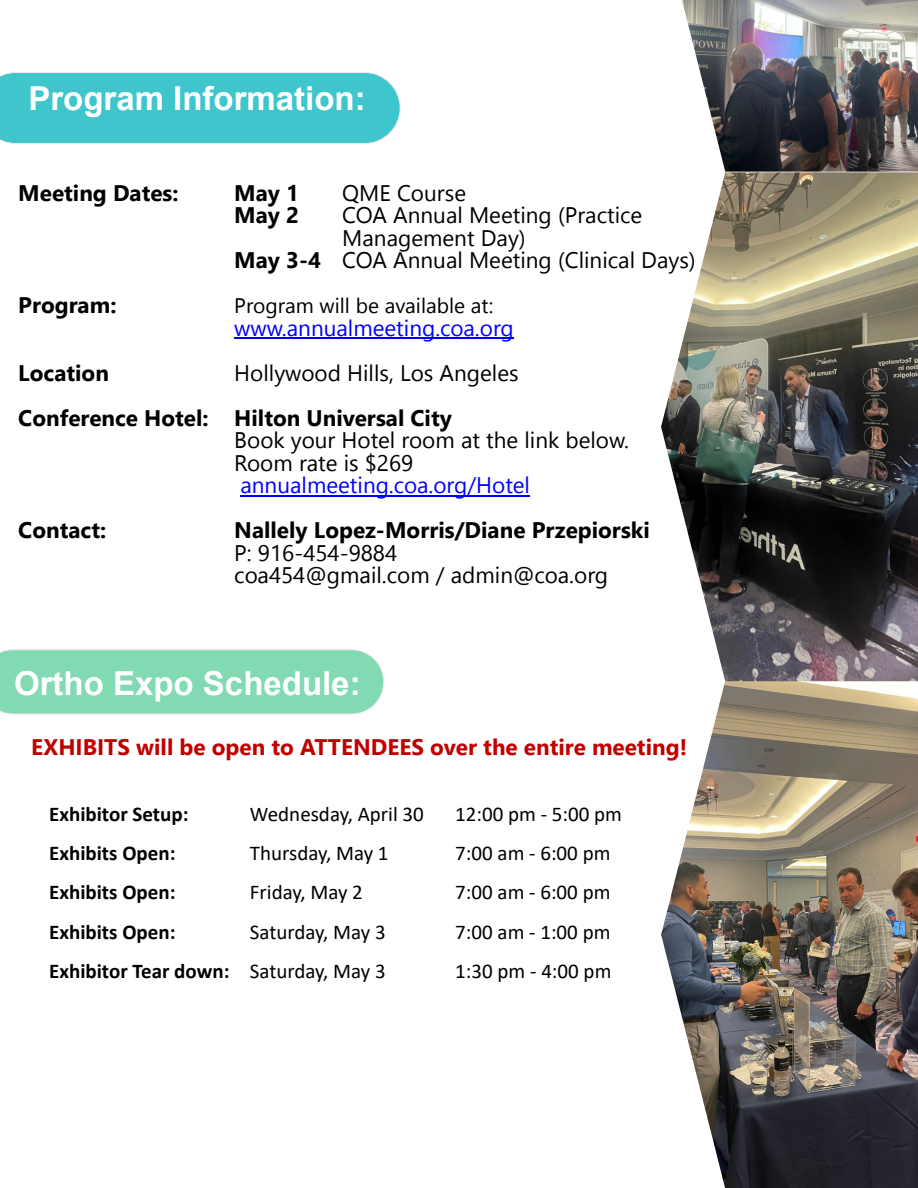
<style>
.page{position:relative;width:918px;height:1188px;background:#fff}
.page>*{position:absolute;margin:0;border:0;box-sizing:border-box;transform-origin:0 0}
.t1{font:700 33px "Arial";color:#fff}
.t2{font:22.5px/22.5px "Leelawadee UI";color:#000}
.t3{font:700 22.5px "Leelawadee UI";color:#000}
.t4{font:22.5px "Leelawadee UI";color:#00f}
.t5{font:700 22.5px "Leelawadee UI";color:#c00000}
.t6{font:21px "Calibri";color:#000}
.t7{font:700 21px "Calibri";color:#000}
.t8{font:21px "Leelawadee UI";color:#000}
.s1{font-weight:700}
.s2{font-weight:400}
</style>
<div class="page">
<div style="left:0;top:73px;width:400px;height:70px;background:#3fc5cc"></div>
<div style="left:0;top:650px;width:384px;height:64px;background:#81dab2"></div>
<hr style="left:234px;top:338px;width:280px;height:1px;background:#00f">
<hr style="left:240px;top:495px;width:290px;height:1px;background:#00f">
<img style="left:661px;top:0;width:257px;height:1188px">
<h1 class="t1" style="left:28px;top:86px;width:339px">Program Information:</h1>
<p class="t3" style="left:18px;top:184px;width:162px">Meeting Dates:</p>
<p class="t3" style="left:234px;top:184px;width:66px">May 1</p>
<p class="t2" style="left:342px;top:184px;width:125px">QME Course</p>
<p class="t3" style="left:234px;top:207px;width:66px">May 2</p>
<p class="t2" style="left:342px;top:206px;width:301px">COA Annual Meeting (Practice</p>
<p class="t2" style="left:342px;top:229px;width:185px">Management Day)</p>
<p class="t2" style="left:234px;top:251px;width:463px"><span class="s1">May 3-4</span> COA Annual Meeting (Clinical Days)</p>
<p class="t3" style="left:18px;top:297px;width:100px">Program:</p>
<p class="t8" style="left:234px;top:298px;width:260px">Program will be available at:</p>
<p class="t4" style="left:234px;top:319px;width:281px">www.annualmeeting.coa.org</p>
<p class="t3" style="left:18px;top:364px;width:92px">Location</p>
<p class="t2" style="left:234px;top:364px;width:286px">Hollywood Hills, Los Angeles</p>
<p class="t3" style="left:18px;top:409px;width:435px">Conference Hotel: Hilton Universal City</p>
<p class="t2" style="left:234px;top:431px;width:396px">Book your Hotel room at the link below.<br>Room rate is $269</p>
<p class="t4" style="left:240px;top:477px;width:291px">annualmeeting.coa.org/Hotel</p>
<p class="t3" style="left:18px;top:522px;width:89px">Contact:</p>
<p class="t3" style="left:234px;top:522px;width:417px">Nallely Lopez-Morris/Diane Przepiorski</p>
<p class="t2" style="left:234px;top:544px;width:375px">P: 916-454-9884<br>coa454@gmail.com / admin@coa.org</p>
<h1 class="t1" style="left:14px;top:671px;width:348px">Ortho Expo Schedule:</h1>
<p class="t5" style="left:31px;top:738px;width:657px">EXHIBITS will be open to ATTENDEES over the entire meeting!</p>
<p class="t7" style="left:49px;top:805px;width:141px">Exhibitor Setup:</p>
<p class="t6" style="left:250px;top:805px;width:175px">Wednesday, April 30</p>
<p class="t6" style="left:455px;top:805px;width:168px">12:00 pm - 5:00 pm</p>
<p class="t7" style="left:49px;top:844px;width:128px">Exhibits Open:</p>
<p class="t6" style="left:250px;top:844px;width:140px">Thursday, May 1</p>
<p class="t6" style="left:455px;top:844px;width:157px">7:00 am - 6:00 pm</p>
<p class="t7" style="left:49px;top:884px;width:128px">Exhibits Open:</p>
<p class="t6" style="left:250px;top:884px;width:115px">Friday, May 2</p>
<p class="t6" style="left:455px;top:884px;width:157px">7:00 am - 6:00 pm</p>
<p class="t7" style="left:49px;top:923px;width:128px">Exhibits Open:</p>
<p class="t6" style="left:250px;top:923px;width:137px">Saturday, May 3</p>
<p class="t6" style="left:455px;top:923px;width:157px">7:00 am - 1:00 pm</p>
<p class="t7" style="left:49px;top:962px;width:338px">Exhibitor Tear down: <span class="s2">Saturday, May 3</span></p>
<p class="t6" style="left:455px;top:962px;width:158px">1:30 pm - 4:00 pm</p>
</div>
